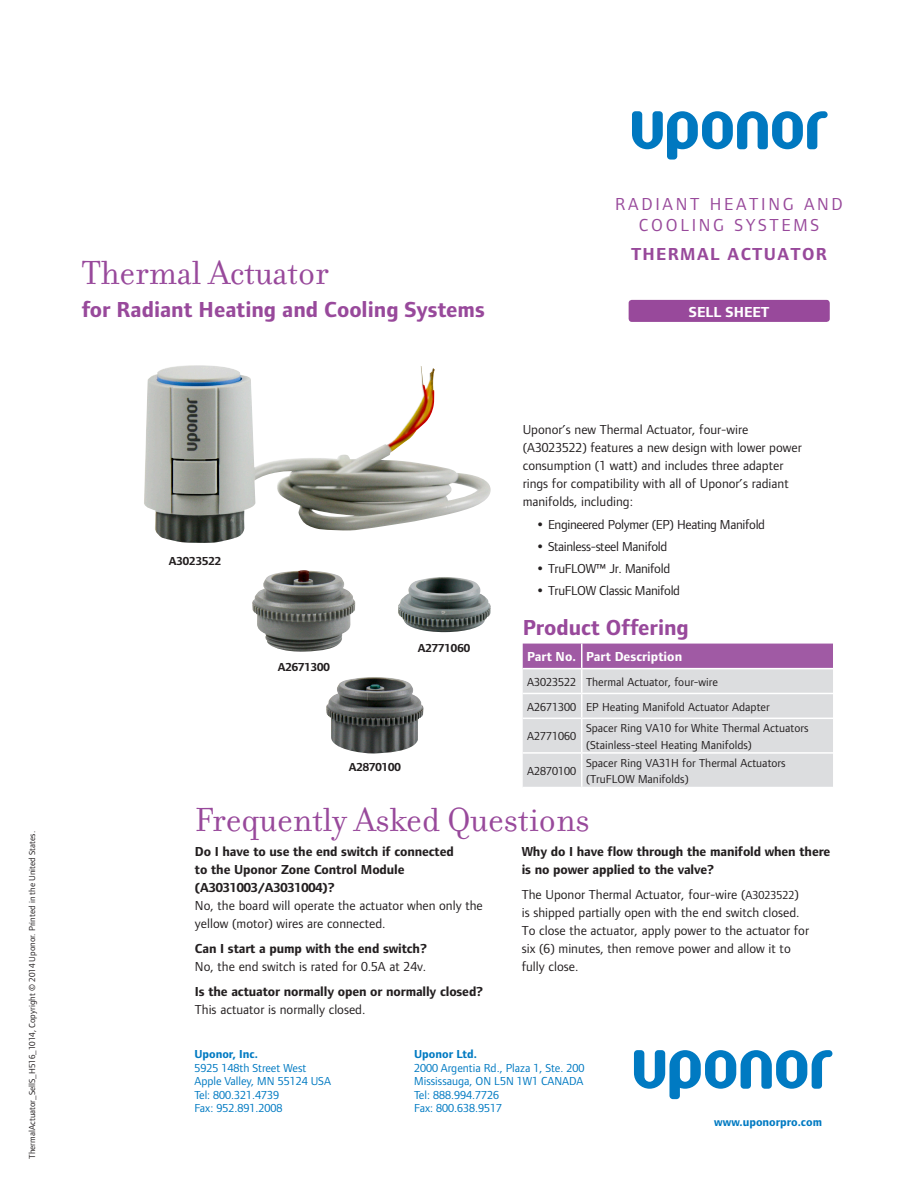
<style>
.page{position:relative;width:918px;height:1188px;background:#fff}
.page>*{position:absolute;margin:0;border:0;box-sizing:border-box;transform-origin:0 0}
.Heading_24_28{font:36px "Filosofia";color:#98499b}
.Subhead_15_18{font:700 22.5px "Foundry Form Sans";color:#98499b}
.t1{font:18px/21px "Foundry Form Sans";letter-spacing:.15em;color:#98499b;text-align:center}
.t2{font:700 18px "Foundry Form Sans";letter-spacing:.075em;color:#98499b}
.t3{font:700 15px "Foundry Form Sans";color:#fff}
.Body_9_12{font:13.5px/18px "Foundry Form Sans";color:#231f20}
.Body_9_12-2{font:700 13.5px/18px "Foundry Form Sans";letter-spacing:-.01em;color:#231f20}
.Body_9_12-3{font:13.5px "Foundry Form Sans";letter-spacing:-.025em;color:#231f20}
.Table_Head_9_9{font:700 13.5px "Foundry Form Sans";color:#fff}
.Table_Body_8_9{font:12px/16.5px "Foundry Form Sans";color:#231f20}
.t4{font:12px/13.5px "Foundry Form Sans";color:#007ac2}
.Captions{font:700 12px "Foundry Form Sans";color:#231f20}
.t5{font:700 12px "Foundry Form Sans";color:#007ac2}
.t6{font:9px "Foundry Form Sans";color:#231f20}
.s1{font-weight:700;font-size:16.5px}
.s2{font-weight:400}
.s3{font-weight:700}
.s4{font-size:12px}
</style>
<div class="page">
<svg style="left:634px;top:1050px;width:198px;height:49px"></svg>
<img style="left:144px;top:365px;width:347px;height:178px">
<svg style="left:632px;top:111px;width:196px;height:49px"></svg>
<div style="left:629px;top:300px;width:201px;height:22px;background:#98499b;border-radius:3px"></div>
<svg style="left:523px;top:644px;width:310px;height:143px;background:#d2c6d5"></svg>
<hr style="left:523px;top:668px;width:59px;height:1px;background:#fff">
<hr style="left:582px;top:668px;width:251px;height:1px;background:#fff">
<hr style="left:523px;top:693px;width:59px;height:1px;background:#fff">
<hr style="left:582px;top:693px;width:251px;height:1px;background:#fff">
<hr style="left:523px;top:718px;width:59px;height:1px;background:#fff">
<hr style="left:582px;top:718px;width:251px;height:1px;background:#fff">
<hr style="left:523px;top:752px;width:59px;height:2px;background:#fff">
<hr style="left:582px;top:752px;width:251px;height:2px;background:#fff">
<img style="left:398px;top:577px;width:93px;height:55px">
<img style="left:326px;top:677px;width:98px;height:77px">
<img style="left:252px;top:570px;width:103px;height:82px">
<p class="t6" style="left:27px;top:1159px;width:329px;rotate:-90deg">ThermalActuator_SellS_H516_1014, Copyright © 2014 Uponor. Printed in the United States.</p>
<p class="Heading_24_28" style="left:82px;top:252px;width:249px">Thermal Actuator</p>
<p class="Subhead_15_18" style="left:82px;top:297px;width:405px">for Radiant Heating and Cooling Systems</p>
<p class="t1" style="left:615px;top:193px;width:229px">RADIANT HEATING AND<br>COOLING SYSTEMS</p>
<p class="t2" style="left:631px;top:244px;width:198px">THERMAL ACTUATOR</p>
<p class="t3" style="left:689px;top:303px;width:82px">SELL SHEET</p>
<p class="Captions" style="left:169px;top:555px;width:54px">A3023522</p>
<p class="Captions" style="left:278px;top:660px;width:54px">A2671300</p>
<p class="Captions" style="left:418px;top:642px;width:54px">A2771060</p>
<p class="Captions" style="left:349px;top:761px;width:54px">A2870100</p>
<p class="Body_9_12" style="left:523px;top:420px;width:281px">Uponor’s new Thermal Actuator, four-wire (A3023522) features a new design with lower power consumption (1 watt) and includes three adapter rings for compatibility with all of Uponor’s radiant manifolds, including:</p>
<p class="Body_9_12-3" style="left:536px;top:517px;width:230px"><span class="s1">•</span> Engineered Polymer (EP) Heating Manifold</p>
<p class="Body_9_12-3" style="left:536px;top:539px;width:133px"><span class="s1">•</span> Stainless-steel Manifold</p>
<p class="Body_9_12-3" style="left:536px;top:561px;width:135px"><span class="s1">•</span> TruFLOW™ Jr. Manifold</p>
<p class="Body_9_12-3" style="left:536px;top:583px;width:145px"><span class="s1">•</span> TruFLOW Classic Manifold</p>
<p class="Subhead_15_18" style="left:523px;top:614px;width:168px">Product Offering</p>
<p class="Table_Head_9_9" style="left:527px;top:649px;width:50px">Part No.</p>
<p class="Table_Head_9_9" style="left:586px;top:649px;width:98px">Part Description</p>
<p class="Table_Body_8_9" style="left:527px;top:673px;width:50px">A3023522</p>
<p class="Table_Body_8_9" style="left:586px;top:673px;width:133px">Thermal Actuator, four-wire</p>
<p class="Table_Body_8_9" style="left:527px;top:698px;width:50px">A2671300</p>
<p class="Table_Body_8_9" style="left:586px;top:698px;width:185px">EP Heating Manifold Actuator Adapter</p>
<p class="Table_Body_8_9" style="left:527px;top:728px;width:50px">A2771060</p>
<p class="Table_Body_8_9" style="left:586px;top:720px;width:224px">Spacer Ring VA10 for White Thermal Actuators (Stainless-steel Heating Manifolds)</p>
<p class="Table_Body_8_9" style="left:527px;top:763px;width:50px">A2870100</p>
<p class="Table_Body_8_9" style="left:586px;top:754px;width:201px">Spacer Ring VA31H for Thermal Actuators (TruFLOW Manifolds)</p>
<p class="Heading_24_28" style="left:195px;top:800px;width:396px">Frequently Asked Questions</p>
<p class="Body_9_12-2" style="left:195px;top:843px;width:289px">Do I have to use the end switch if connected<br>to the Uponor Zone Control Module (A3031003/A3031004)?<br><span class="s2">No, the board will operate the actuator when only the yellow (motor) wires are connected.</span></p>
<p class="Body_9_12" style="left:195px;top:939px;width:234px"><span class="s3">Can I start a pump with the end switch?<br></span>No, the end switch is rated for 0.5A at 24v.</p>
<p class="Body_9_12-2" style="left:195px;top:982px;width:290px">Is the actuator normally open or normally closed?<br><span class="s2">This actuator is normally closed.</span></p>
<p class="Body_9_12-2" style="left:522px;top:843px;width:310px">Why do I have flow through the manifold when there is no power applied to the valve?</p>
<p class="Body_9_12" style="left:522px;top:885px;width:289px">The Uponor Thermal Actuator, four-wire (<span class="s4">A3023522</span>) is shipped partially open with the end switch closed.<br>To close the actuator, apply power to the actuator for six (6) minutes, then remove power and allow it to fully close.</p>
<p class="t4" style="left:194px;top:1048px;width:138px"><span class="s3">Uponor, Inc.<br></span>5925 148th Street West<br>Apple Valley, MN 55124 USA<br>Tel: 800.321.4739<br>Fax: 952.891.2008</p>
<p class="t4" style="left:414px;top:1047px;width:172px"><span class="s3">Uponor Ltd.<br></span>2000 Argentia Rd., Plaza 1, Ste. 200<br>Mississauga, ON L5N 1W1 CANADA<br>Tel: 888.994.7726<br>Fax: 800.638.9517</p>
<p class="t5" style="left:714px;top:1115px;width:109px">www.uponorpro.com</p>
</div>
